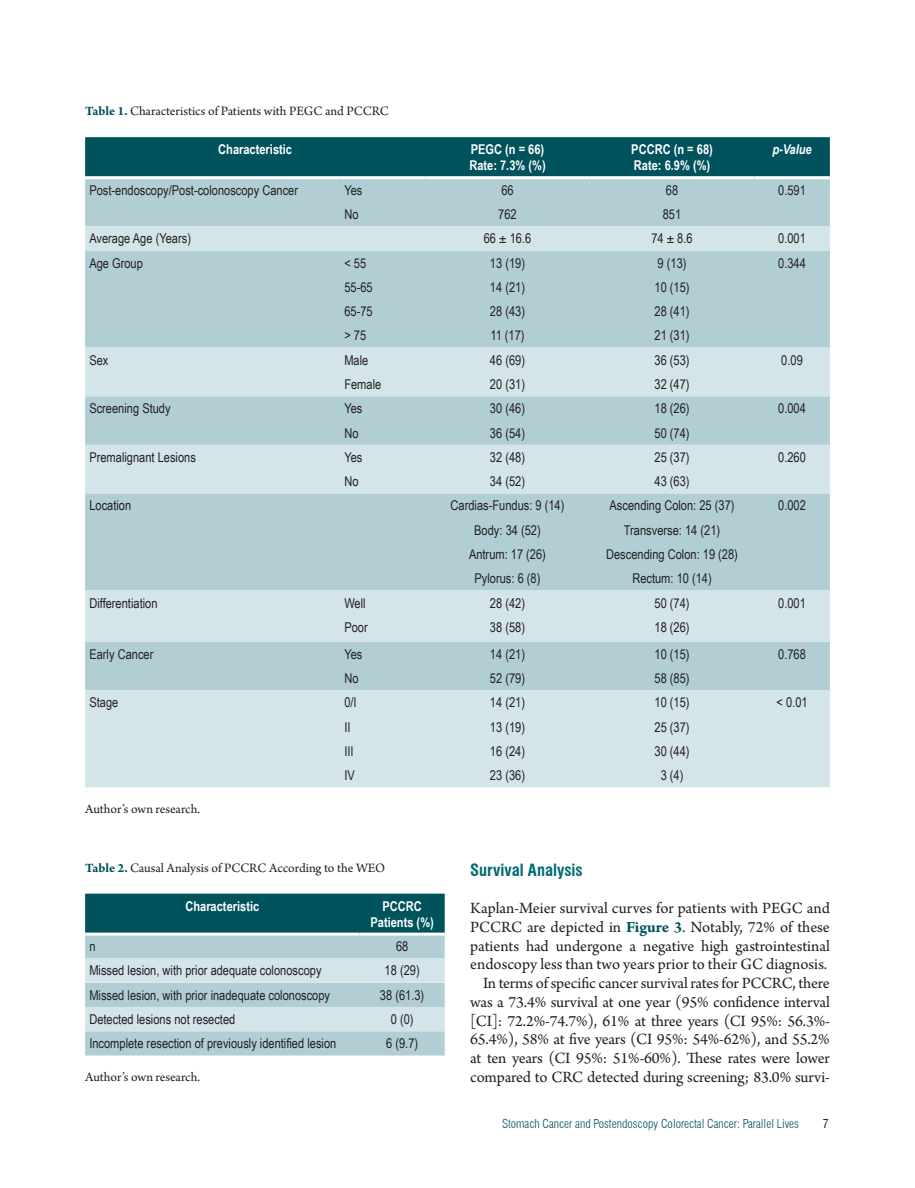
<style>
.page{position:relative;width:915px;height:1188px;background:#fff}
.page>*{position:absolute;margin:0;border:0;box-sizing:border-box;transform-origin:0 0}
.Texto_con_sangría{font:16.5px/18.8px "Arno Pro";letter-spacing:-.015em;color:#231f20;text-align:justify}
.Texto{font:16.5px/18.8px "Arno Pro";color:#231f20;text-align:justify}
.Titulo_2{font:700 condensed 16.5px "Swiss 721 BT";color:#006b76}
.Texto_tabla{font:13.5px "Arial Narrow";color:#231f20}
.Títulos_tablas_y_fig{font:13.5px "Arno Pro";color:#231f20}
.Titulos_tabla{font:700 13.5px/16.2px "Arial Narrow";color:#fff;text-align:center}
.Titulos_tabla-2{font:italic 700 13.5px "Arial Narrow";color:#fff}
.t1{font:300 condensed 12px "Swiss 721 BT";color:#00525d}
.t2{font:condensed 12px "Swiss 721 BT";color:#231f20}
.s1{font-weight:700;color:#00525d}
</style>
<div class="page">
<div style="left:85px;top:137px;width:744px;height:39px;background:#00525d"></div>
<div style="left:85px;top:179px;width:744px;height:47px;background:#b1ced5"></div>
<svg style="left:85px;top:226px;width:744px;height:561px;background:#c2d9de"></svg>
<div style="left:85px;top:894px;width:359px;height:39px;background:#00525d"></div>
<div style="left:85px;top:936px;width:359px;height:120px;background:#b1ced5"></div>
<svg style="left:85px;top:958px;width:359px;height:73px;background:#c8dde2"></svg>
<p class="Títulos_tablas_y_fig" style="left:85px;top:104px;width:305px"><span class="s1">Table 1.</span> Characteristics of Patients with PEGC and PCCRC</p>
<p class="Titulos_tabla" style="left:218px;top:141px;width:75px">Characteristic</p>
<p class="Titulos_tabla" style="left:470px;top:141px;width:75px">PEGC (n = 66)</p>
<p class="Titulos_tabla" style="left:469px;top:157px;width:78px">Rate: 7.3% (%)</p>
<p class="Titulos_tabla" style="left:631px;top:141px;width:83px">PCCRC (n = 68)</p>
<p class="Titulos_tabla" style="left:633px;top:157px;width:78px">Rate: 6.9% (%)</p>
<p class="Titulos_tabla-2" style="left:772px;top:139px;width:41px">p-Value</p>
<p class="Texto_tabla" style="left:89px;top:180px;width:210px">Post-endoscopy/Post-colonoscopy Cancer</p>
<p class="Texto_tabla" style="left:344px;top:180px;width:20px">Yes</p>
<p class="Texto_tabla" style="left:501px;top:180px;width:14px">66</p>
<p class="Texto_tabla" style="left:665px;top:180px;width:14px">68</p>
<p class="Texto_tabla" style="left:778px;top:180px;width:29px">0.591</p>
<p class="Texto_tabla" style="left:344px;top:204px;width:16px">No</p>
<p class="Texto_tabla" style="left:498px;top:204px;width:20px">762</p>
<p class="Texto_tabla" style="left:662px;top:204px;width:20px">851</p>
<p class="Texto_tabla" style="left:89px;top:229px;width:103px">Average Age (Years)</p>
<p class="Texto_tabla" style="left:483px;top:229px;width:49px">66 ± 16.6</p>
<p class="Texto_tabla" style="left:651px;top:229px;width:43px">74 ± 8.6</p>
<p class="Texto_tabla" style="left:778px;top:229px;width:29px">0.001</p>
<p class="Texto_tabla" style="left:89px;top:253px;width:55px">Age Group</p>
<p class="Texto_tabla" style="left:344px;top:253px;width:23px">&lt; 55</p>
<p class="Texto_tabla" style="left:490px;top:253px;width:37px">13 (19)</p>
<p class="Texto_tabla" style="left:657px;top:253px;width:30px">9 (13)</p>
<p class="Texto_tabla" style="left:778px;top:253px;width:29px">0.344</p>
<p class="Texto_tabla" style="left:344px;top:277px;width:30px">55-65</p>
<p class="Texto_tabla" style="left:490px;top:277px;width:37px">14 (21)</p>
<p class="Texto_tabla" style="left:654px;top:277px;width:37px">10 (15)</p>
<p class="Texto_tabla" style="left:344px;top:302px;width:30px">65-75</p>
<p class="Texto_tabla" style="left:490px;top:302px;width:37px">28 (43)</p>
<p class="Texto_tabla" style="left:654px;top:302px;width:37px">28 (41)</p>
<p class="Texto_tabla" style="left:344px;top:326px;width:23px">&gt; 75</p>
<p class="Texto_tabla" style="left:490px;top:326px;width:36px">11 (17)</p>
<p class="Texto_tabla" style="left:654px;top:326px;width:37px">21 (31)</p>
<p class="Texto_tabla" style="left:89px;top:350px;width:21px">Sex</p>
<p class="Texto_tabla" style="left:344px;top:350px;width:25px">Male</p>
<p class="Texto_tabla" style="left:490px;top:350px;width:37px">46 (69)</p>
<p class="Texto_tabla" style="left:654px;top:350px;width:37px">36 (53)</p>
<p class="Texto_tabla" style="left:781px;top:350px;width:23px">0.09</p>
<p class="Texto_tabla" style="left:344px;top:374px;width:38px">Female</p>
<p class="Texto_tabla" style="left:490px;top:374px;width:37px">20 (31)</p>
<p class="Texto_tabla" style="left:654px;top:374px;width:37px">32 (47)</p>
<p class="Texto_tabla" style="left:89px;top:399px;width:83px">Screening Study</p>
<p class="Texto_tabla" style="left:344px;top:399px;width:20px">Yes</p>
<p class="Texto_tabla" style="left:490px;top:399px;width:37px">30 (46)</p>
<p class="Texto_tabla" style="left:654px;top:399px;width:37px">18 (26)</p>
<p class="Texto_tabla" style="left:778px;top:399px;width:29px">0.004</p>
<p class="Texto_tabla" style="left:344px;top:423px;width:16px">No</p>
<p class="Texto_tabla" style="left:490px;top:423px;width:37px">36 (54)</p>
<p class="Texto_tabla" style="left:654px;top:423px;width:37px">50 (74)</p>
<p class="Texto_tabla" style="left:89px;top:447px;width:108px">Premalignant Lesions</p>
<p class="Texto_tabla" style="left:344px;top:447px;width:20px">Yes</p>
<p class="Texto_tabla" style="left:490px;top:447px;width:37px">32 (48)</p>
<p class="Texto_tabla" style="left:654px;top:447px;width:37px">25 (37)</p>
<p class="Texto_tabla" style="left:778px;top:447px;width:29px">0.260</p>
<p class="Texto_tabla" style="left:344px;top:472px;width:16px">No</p>
<p class="Texto_tabla" style="left:490px;top:472px;width:37px">34 (52)</p>
<p class="Texto_tabla" style="left:654px;top:472px;width:37px">43 (63)</p>
<p class="Texto_tabla" style="left:89px;top:496px;width:43px">Location</p>
<p class="Texto_tabla" style="left:450px;top:496px;width:115px">Cardias-Fundus: 9 (14)</p>
<p class="Texto_tabla" style="left:609px;top:496px;width:126px">Ascending Colon: 25 (37)</p>
<p class="Texto_tabla" style="left:778px;top:496px;width:29px">0.002</p>
<p class="Texto_tabla" style="left:474px;top:520px;width:68px">Body: 34 (52)</p>
<p class="Texto_tabla" style="left:623px;top:520px;width:98px">Transverse: 14 (21)</p>
<p class="Texto_tabla" style="left:469px;top:544px;width:78px">Antrum: 17 (26)</p>
<p class="Texto_tabla" style="left:606px;top:544px;width:133px">Descending Colon: 19 (28)</p>
<p class="Texto_tabla" style="left:474px;top:569px;width:67px">Pylorus: 6 (8)</p>
<p class="Texto_tabla" style="left:632px;top:569px;width:81px">Rectum: 10 (14)</p>
<p class="Texto_tabla" style="left:89px;top:593px;width:70px">Differentiation</p>
<p class="Texto_tabla" style="left:344px;top:593px;width:23px">Well</p>
<p class="Texto_tabla" style="left:490px;top:593px;width:37px">28 (42)</p>
<p class="Texto_tabla" style="left:654px;top:593px;width:37px">50 (74)</p>
<p class="Texto_tabla" style="left:778px;top:593px;width:29px">0.001</p>
<p class="Texto_tabla" style="left:344px;top:617px;width:25px">Poor</p>
<p class="Texto_tabla" style="left:490px;top:617px;width:37px">38 (58)</p>
<p class="Texto_tabla" style="left:654px;top:617px;width:37px">18 (26)</p>
<p class="Texto_tabla" style="left:89px;top:644px;width:65px">Early Cancer</p>
<p class="Texto_tabla" style="left:344px;top:644px;width:20px">Yes</p>
<p class="Texto_tabla" style="left:490px;top:644px;width:37px">14 (21)</p>
<p class="Texto_tabla" style="left:654px;top:644px;width:37px">10 (15)</p>
<p class="Texto_tabla" style="left:778px;top:644px;width:29px">0.768</p>
<p class="Texto_tabla" style="left:344px;top:668px;width:16px">No</p>
<p class="Texto_tabla" style="left:490px;top:668px;width:37px">52 (79)</p>
<p class="Texto_tabla" style="left:654px;top:668px;width:37px">58 (85)</p>
<p class="Texto_tabla" style="left:89px;top:693px;width:30px">Stage</p>
<p class="Texto_tabla" style="left:344px;top:693px;width:14px">0/I</p>
<p class="Texto_tabla" style="left:490px;top:693px;width:37px">14 (21)</p>
<p class="Texto_tabla" style="left:654px;top:693px;width:37px">10 (15)</p>
<p class="Texto_tabla" style="left:776px;top:693px;width:33px">&lt; 0.01</p>
<p class="Texto_tabla" style="left:344px;top:717px;width:8px">II</p>
<p class="Texto_tabla" style="left:490px;top:717px;width:37px">13 (19)</p>
<p class="Texto_tabla" style="left:654px;top:717px;width:37px">25 (37)</p>
<p class="Texto_tabla" style="left:344px;top:741px;width:11px">III</p>
<p class="Texto_tabla" style="left:490px;top:741px;width:37px">16 (24)</p>
<p class="Texto_tabla" style="left:654px;top:741px;width:37px">30 (44)</p>
<p class="Texto_tabla" style="left:344px;top:765px;width:12px">IV</p>
<p class="Texto_tabla" style="left:490px;top:765px;width:37px">23 (36)</p>
<p class="Texto_tabla" style="left:660px;top:765px;width:24px">3 (4)</p>
<p class="Títulos_tablas_y_fig" style="left:85px;top:801px;width:116px">Author’s own research.</p>
<p class="Títulos_tablas_y_fig" style="left:85px;top:860px;width:301px"><span class="s1">Table 2.</span> Causal Analysis of PCCRC According to the WEO</p>
<p class="Titulos_tabla" style="left:185px;top:897px;width:75px">Characteristic</p>
<p class="Titulos_tabla" style="left:370px;top:897px;width:65px">PCCRC<br>Patients (%)</p>
<p class="Texto_tabla" style="left:89px;top:937px;width:8px">n</p>
<p class="Texto_tabla" style="left:396px;top:937px;width:14px">68</p>
<p class="Texto_tabla" style="left:89px;top:961px;width:233px">Missed lesion, with prior adequate colonoscopy</p>
<p class="Texto_tabla" style="left:384px;top:961px;width:37px">18 (29)</p>
<p class="Texto_tabla" style="left:89px;top:985px;width:242px">Missed lesion, with prior inadequate colonoscopy</p>
<p class="Texto_tabla" style="left:380px;top:985px;width:46px">38 (61.3)</p>
<p class="Texto_tabla" style="left:89px;top:1009px;width:147px">Detected lesions not resected</p>
<p class="Texto_tabla" style="left:390px;top:1009px;width:24px">0 (0)</p>
<p class="Texto_tabla" style="left:89px;top:1034px;width:248px">Incomplete resection of previously identified lesion</p>
<p class="Texto_tabla" style="left:386px;top:1034px;width:33px">6 (9.7)</p>
<p class="Títulos_tablas_y_fig" style="left:85px;top:1069px;width:116px">Author’s own research.</p>
<p class="Titulo_2" style="left:470px;top:860px;width:114px">Survival Analysis</p>
<p class="Texto" style="left:470px;top:900px;width:361px">Kaplan-Meier survival curves for patients with PEGC and PCCRC are depicted in <span class="s1">Figure 3</span>. Notably, 72% of these patients had undergone a negative high gastrointestinal endoscopy less than two years prior to their GC diagnosis.</p>
<p class="Texto_con_sangría" style="left:470px;top:975px;width:361px;text-indent:13px">In terms of specific cancer survival rates for PCCRC, there was a 73.4% survival at one year (95% confidence interval [CI]: 72.2%-74.7%), 61% at three years (CI 95%: 56.3%- 65.4%), 58% at five years (CI 95%: 54%-62%), and 55.2% at ten years (CI 95%: 51%-60%). These rates were lower compared to CRC detected during screening; 83.0% survi-</p>
<p class="t1" style="left:502px;top:1117px;width:298px">Stomach Cancer and Postendoscopy Colorectal Cancer: Parallel Lives</p>
<p class="t2" style="left:822px;top:1117px;width:7px">7</p>
</div>
